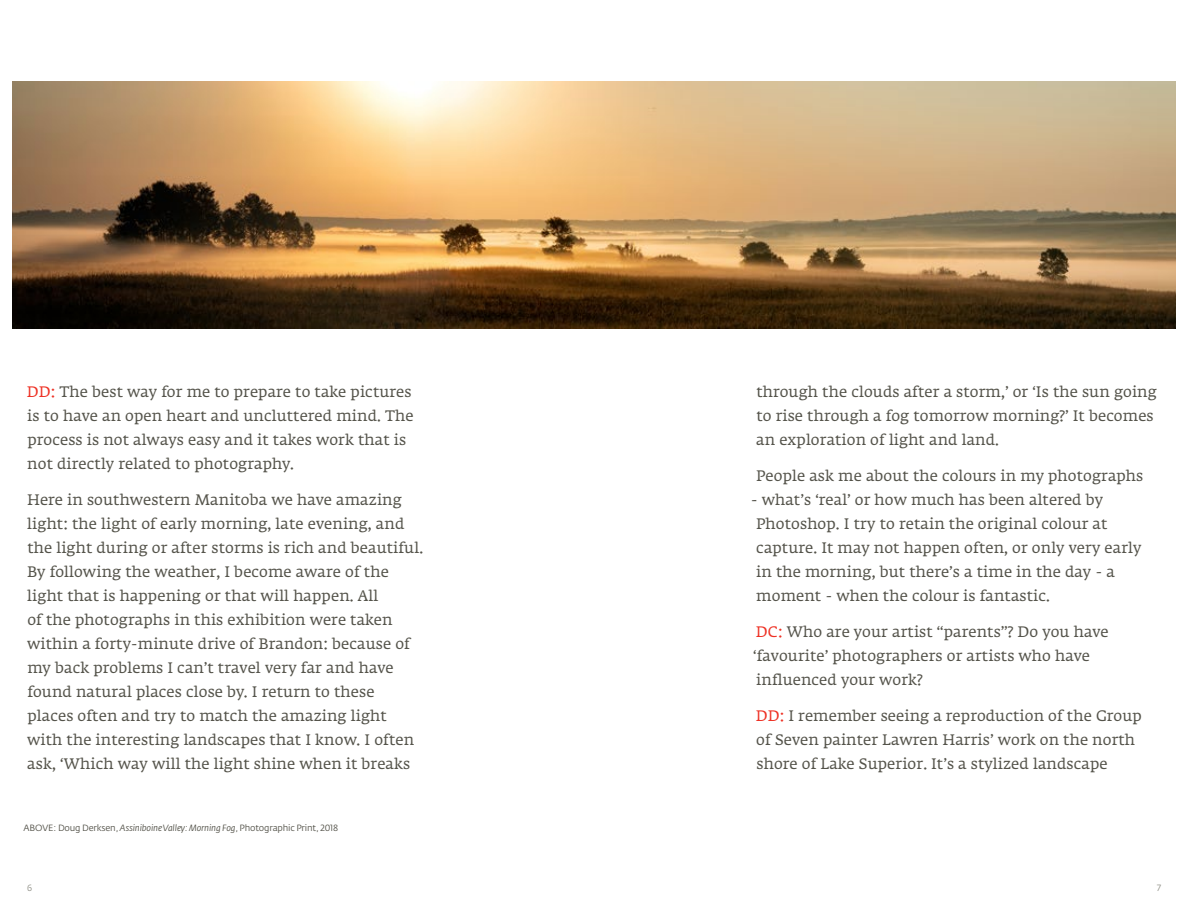
<style>
.page{position:relative;width:1188px;height:918px;background:#fff}
.page>*{position:absolute;margin:0;border:0;box-sizing:border-box;transform-origin:0 0}
.t1{font:15px/24px "Fedra Serif A Std";letter-spacing:.01em;color:#54534a}
.t2{font:9px "Fedra Sans Std";letter-spacing:-.02em;color:#54534a}
.t3{font:9px "Fedra Sans Std";color:#8e8e85}
.s1{color:#ee3124}
.s2{font-style:italic}
</style>
<div class="page">
<img style="left:13px;top:81px;width:1162px;height:248px">
<p class="t1" style="left:27px;top:381px;width:388px"><span class="s1">DD:</span> The best way for me to prepare to take pictures is to have an open heart and uncluttered mind. The process is not always easy and it takes work that is not directly related to photography.</p>
<p class="t1" style="left:27px;top:489px;width:398px">Here in southwestern Manitoba we have amazing light: the light of early morning, late evening, and the light during or after storms is rich and beautiful.<br>By following the weather, I become aware of the light that is happening or that will happen. All<br>of the photographs in this exhibition were taken within a forty-minute drive of Brandon: because of my back problems I can’t travel very far and have found natural places close by. I return to these places often and try to match the amazing light with the interesting landscapes that I know. I often ask, ‘Which way will the light shine when it breaks</p>
<p class="t2" style="left:23px;top:823px;width:316px">ABOVE: Doug Derksen, <span class="s2">Assiniboine Valley: Morning Fog</span>, Photographic Print, 2018</p>
<p class="t1" style="left:756px;top:381px;width:402px">through the clouds after a storm,’ or ‘Is the sun going to rise through a fog tomorrow morning?’ It becomes an exploration of light and land.</p>
<p class="t1" style="left:756px;top:465px;width:389px">People ask me about the colours in my photographs</p>
<p class="t1" style="left:756px;top:489px;width:387px;text-indent:-5px">- what’s ‘real’ or how much has been altered by Photoshop. I try to retain the original colour at capture. It may not happen often, or only very early in the morning, but there’s a time in the day - a moment - when the colour is fantastic.</p>
<p class="t1" style="left:753px;top:621px;width:357px"><span class="s1">DC:</span> Who are your artist “parents”? Do you have ‘favourite’ photographers or artists who have influenced your work?</p>
<p class="t1" style="left:756px;top:705px;width:387px"><span class="s1">DD:</span> I remember seeing a reproduction of the Group of Seven painter Lawren Harris’ work on the north shore of Lake Superior. It’s a stylized landscape</p>
<p class="t3" style="left:27px;top:883px;width:7px">6</p>
<p class="t3" style="left:1157px;top:883px;width:5px">7</p>
</div>
